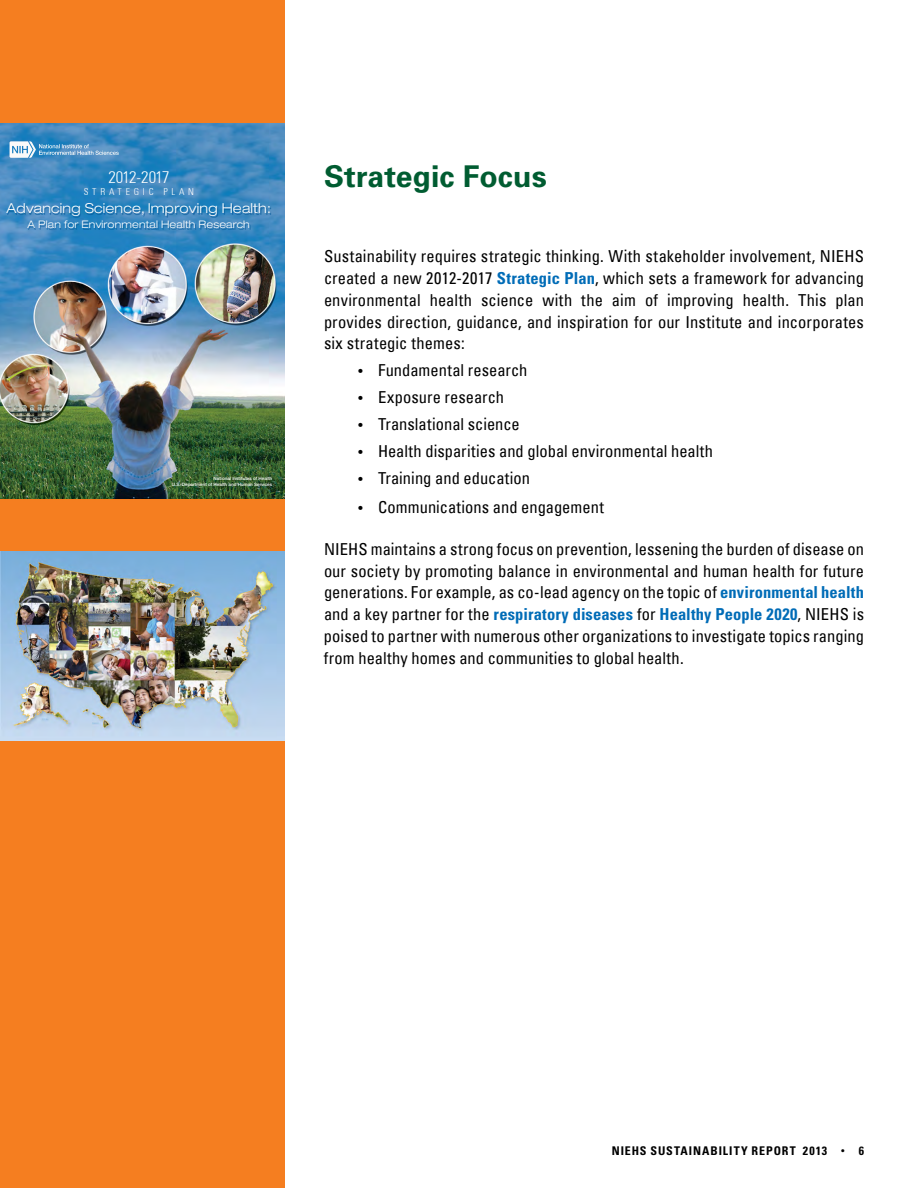
<style>
.page{position:relative;width:918px;height:1188px;background:#fff}
.page>*{position:absolute;margin:0;border:0;box-sizing:border-box;transform-origin:0 0}
.t1{font:700 30px "Univers";letter-spacing:.005em;color:#005c31}
.t2{font:300 16.65px "Univers S 47 Condensed";letter-spacing:-.05em;color:#fff}
.figure_anchor{font:condensed 16.5px/21.8px "Univers";color:#000;text-align:justify}
.body_text_first{font:condensed 16.5px/21.8px "Univers";letter-spacing:.01em;color:#000;text-align:justify}
.t3{font:300 expanded 13.65px "Helvetica Neue LT Std";letter-spacing:.01em;color:#fff}
.t4{font:700 condensed 12px "Univers LT Std";letter-spacing:.075em;color:#000}
.t5{font:300 expanded 10.35px "Helvetica Neue LT Std";letter-spacing:.01em;color:#fff}
.t6{font:300 9.6px "Univers S 47 Condensed";letter-spacing:.4em;color:#fff}
.t7{font:500 4.5px/5.4px "Helvetica Neue LT Std";color:#fff;text-align:right}
.s1{font-family:"Univers LT Std";font-weight:700;color:#006cb7}
.s2{font-family:"Myriad Pro";font-stretch:normal;font-size:19.5px}
.s3{font-family:"Tw Cen";font-weight:400}
</style>
<div class="page">
<div style="left:0;top:0;width:285px;height:1188px;background:#f57e20"></div>
<img style="left:0;top:123px;width:285px;height:375px">
<div style="left:7px;top:204px;width:264px;height:26px;background:#005798;opacity:.75"></div>
<svg style="left:10px;top:141px;width:109px;height:17px;background:#71a8d0"></svg>
<img style="left:0;top:552px;width:285px;height:189px">
<p class="t2" style="left:108px;top:168px;width:63px">2012-2017</p>
<p class="t6" style="left:84px;top:186px;width:112px">STRATEGIC PLAN</p>
<p class="t3" style="left:7px;top:200px;width:266px">Advancing Science, Improving Health:</p>
<p class="t5" style="left:28px;top:218px;width:224px">A Plan for Environmental Health Research</p>
<p class="t7" style="left:172px;top:476px;width:102px">National Institutes of Health<br>U.S. Department of Health and Human Services</p>
<h1 class="t1" style="left:324px;top:157px;width:224px">Strategic Focus</h1>
<p class="body_text_first" style="left:324px;top:245px;width:541px">Sustainability requires strategic thinking. With stakeholder involvement, NIEHS created a new 2012-2017 <span class="s1">Strategic Plan</span>, which sets a framework for advancing environmental health science with the aim of improving health. This plan provides direction, guidance, and inspiration for our Institute and incorporates six strategic themes:</p>
<p class="figure_anchor" style="left:358px;top:359px;width:171px"><span class="s2">•</span> Fundamental research</p>
<p class="figure_anchor" style="left:358px;top:386px;width:148px"><span class="s2">•</span> Exposure research</p>
<p class="figure_anchor" style="left:358px;top:413px;width:164px"><span class="s2">•</span> Translational science</p>
<p class="figure_anchor" style="left:358px;top:440px;width:357px"><span class="s2">•</span> Health disparities and global environmental health</p>
<p class="figure_anchor" style="left:358px;top:467px;width:174px"><span class="s2">•</span> Training and education</p>
<p class="figure_anchor" style="left:358px;top:496px;width:248px"><span class="s2">•</span> Communications and engagement</p>
<p class="figure_anchor" style="left:324px;top:538px;width:542px">NIEHS maintains a strong focus on prevention, lessening the burden of disease on our society by promoting balance in environmental and human health for future generations. For example, as co-lead agency on the topic of <span class="s1">environmental health </span>and a key partner for the <span class="s1">respiratory diseases</span> for <span class="s1">Healthy People 2020</span>, NIEHS is poised to partner with numerous other organizations to investigate topics ranging from healthy homes and communities to global health.</p>
<p class="t4" style="left:612px;top:1143px;width:254px">NIEHS SUSTAINABILITY REPORT 2013 <span class="s3">•</span> 6</p>
</div>
